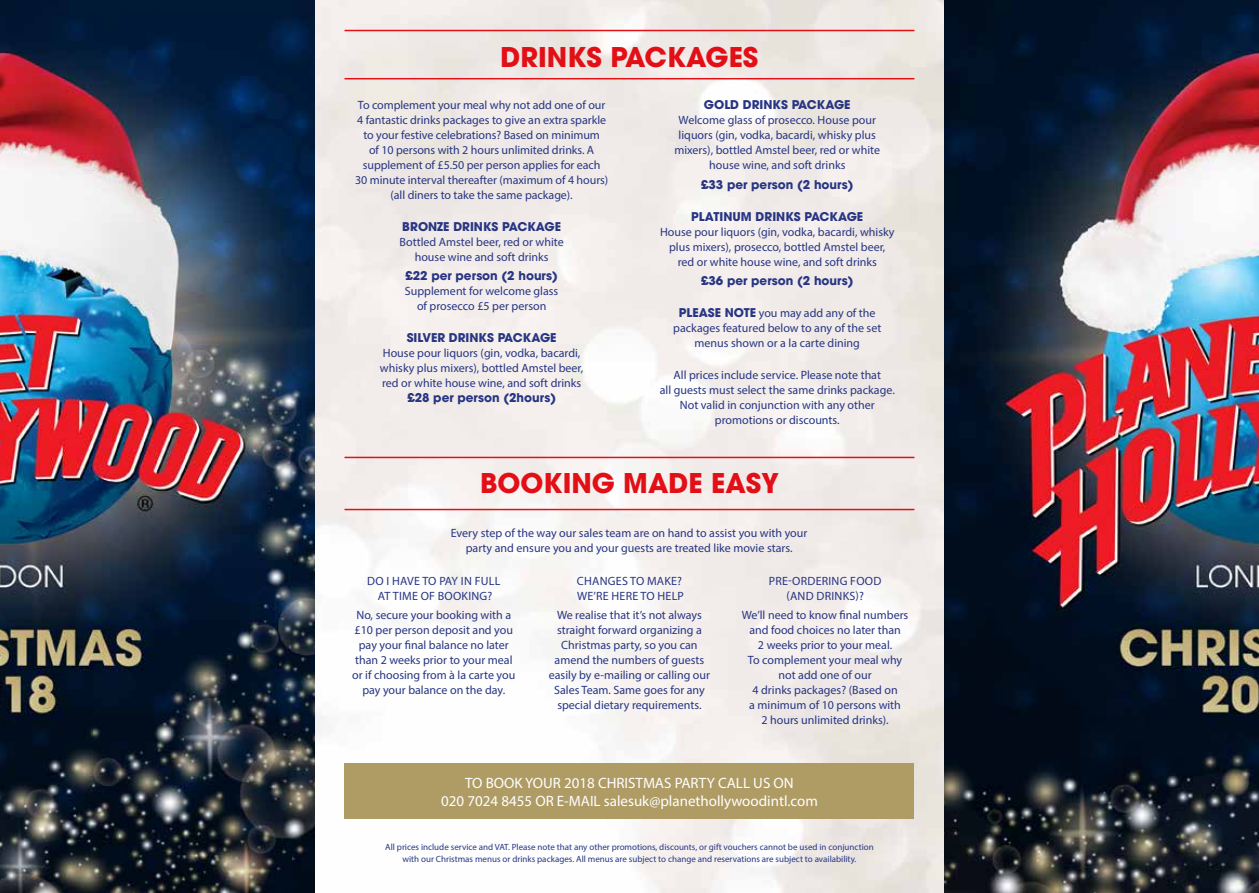
<style>
.page{position:relative;width:1259px;height:893px;background:#fff}
.page>*{position:absolute;margin:0;border:0;box-sizing:border-box;transform-origin:0 0}
.t1{font:700 27px "Avant Garde";color:#e30f17}
.t2{font:15px/18px "Myriad Pro";color:#fff;text-align:center}
.t3{font:12px/15px "Myriad Pro";color:#283583;text-align:center}
.t4{font:700 12px "Avant Garde";color:#283583}
.t5{font:12px/15px "Myriad Pro";letter-spacing:.02em;color:#283583;text-align:center}
.t6{font:9px/12px "Myriad Pro";color:#283583;text-align:center}
.s1{font-family:"Avant Garde";font-weight:700}
</style>
<div class="page">
<img style="left:0;top:0;width:1259px;height:893px">
<hr style="left:344px;top:78px;width:570px;height:1px;background:#e30f17">
<hr style="left:344px;top:30px;width:570px;height:1px;background:#e30f17">
<div style="left:344px;top:763px;width:570px;height:56px;background:#af9b64"></div>
<hr style="left:344px;top:509px;width:570px;height:1px;background:#e30f17">
<hr style="left:344px;top:457px;width:570px;height:1px;background:#e30f17">
<h1 class="t1" style="left:500px;top:39px;width:259px">DRINKS PACKAGES</h1>
<p class="t3" style="left:355px;top:97px;width:255px">To complement your meal why not add one of our 4 fantastic drinks packages to give an extra sparkle to your festive celebrations? Based on minimum<br>of 10 persons with 2 hours unlimited drinks. A supplement of £5.50 per person applies for each<br>30 minute interval thereafter (maximum of 4 hours) (all diners to take the same package).</p>
<p class="t4" style="left:402px;top:219px;width:160px">BRONZE DRINKS PACKAGE</p>
<p class="t3" style="left:399px;top:234px;width:166px">Bottled Amstel beer, red or white house wine and soft drinks</p>
<p class="t4" style="left:405px;top:268px;width:154px">£22 per person (2 hours)</p>
<p class="t3" style="left:405px;top:284px;width:155px">Supplement for welcome glass of prosecco £5 per person</p>
<p class="t4" style="left:407px;top:330px;width:151px">SILVER DRINKS PACKAGE</p>
<p class="t3" style="left:380px;top:346px;width:205px;text-align:left">House pour liquors (gin, vodka, bacardi, whisky plus mixers), bottled Amstel beer, red or white house wine, and soft drinks</p>
<p class="t4" style="left:407px;top:390px;width:150px">£28 per person (2hours)</p>
<p class="t4" style="left:704px;top:97px;width:148px">GOLD DRINKS PACKAGE</p>
<p class="t3" style="left:674px;top:113px;width:207px">Welcome glass of prosecco. House pour liquors (gin, vodka, bacardi, whisky plus mixers), bottled Amstel beer, red or white house wine, and soft drinks</p>
<p class="t4" style="left:701px;top:176px;width:154px">£33 per person (2 hours)</p>
<p class="t4" style="left:691px;top:208px;width:174px">PLATINUM DRINKS PACKAGE</p>
<p class="t3" style="left:660px;top:224px;width:236px">House pour liquors (gin, vodka, bacardi, whisky plus mixers), prosecco, bottled Amstel beer, red or white house wine, and soft drinks</p>
<p class="t4" style="left:701px;top:273px;width:154px">£36 per person (2 hours)</p>
<p class="t3" style="left:673px;top:305px;width:210px"><span class="s1">PLEASE NOTE</span> you may add any of the packages featured below to any of the set menus shown or a la carte dining</p>
<p class="t3" style="left:660px;top:367px;width:236px">All prices include service. Please note that<br>all guests must select the same drinks package.<br>Not valid in conjunction with any other promotions or discounts.</p>
<h1 class="t1" style="left:480px;top:466px;width:300px">BOOKING MADE EASY</h1>
<p class="t3" style="left:451px;top:525px;width:358px">Every step of the way our sales team are on hand to assist you with your party and ensure you and your guests are treated like movie stars.</p>
<p class="t5" style="left:367px;top:573px;width:134px">DO I HAVE TO PAY IN FULL<br>AT TIME OF BOOKING?</p>
<p class="t3" style="left:352px;top:607px;width:165px">No, secure your booking with a £10 per person deposit and you pay your final balance no later than 2 weeks prior to your meal or if choosing from à la carte you pay your balance on the day.</p>
<p class="t5" style="left:577px;top:573px;width:109px;text-align:left">CHANGES TO MAKE?<br>WE’RE HERE TO HELP</p>
<p class="t3" style="left:549px;top:607px;width:163px">We realise that it’s not always straight forward organizing a<br>Christmas party, so you can amend the numbers of guests easily by e-mailing or calling our<br>Sales Team. Same goes for any special dietary requirements.</p>
<p class="t5" style="left:769px;top:573px;width:114px">PRE-ORDERING FOOD (AND DRINKS)?</p>
<p class="t3" style="left:742px;top:607px;width:168px">We’ll need to know final numbers and food choices no later than<br>2 weeks prior to your meal.<br>To complement your meal why not add one of our<br>4 drinks packages? (Based on<br>a minimum of 10 persons with<br>2 hours unlimited drinks).</p>
<p class="t2" style="left:441px;top:773px;width:378px">TO BOOK YOUR 2018 CHRISTMAS PARTY CALL US ON<br>020 7024 8455 OR E-MAIL salesuk@planethollywoodintl.com</p>
<p class="t6" style="left:385px;top:840px;width:490px">All prices include service and VAT. Please note that any other promotions, discounts, or gift vouchers cannot be used in conjunction with our Christmas menus or drinks packages. All menus are subject to change and reservations are subject to availability.</p>
</div>
